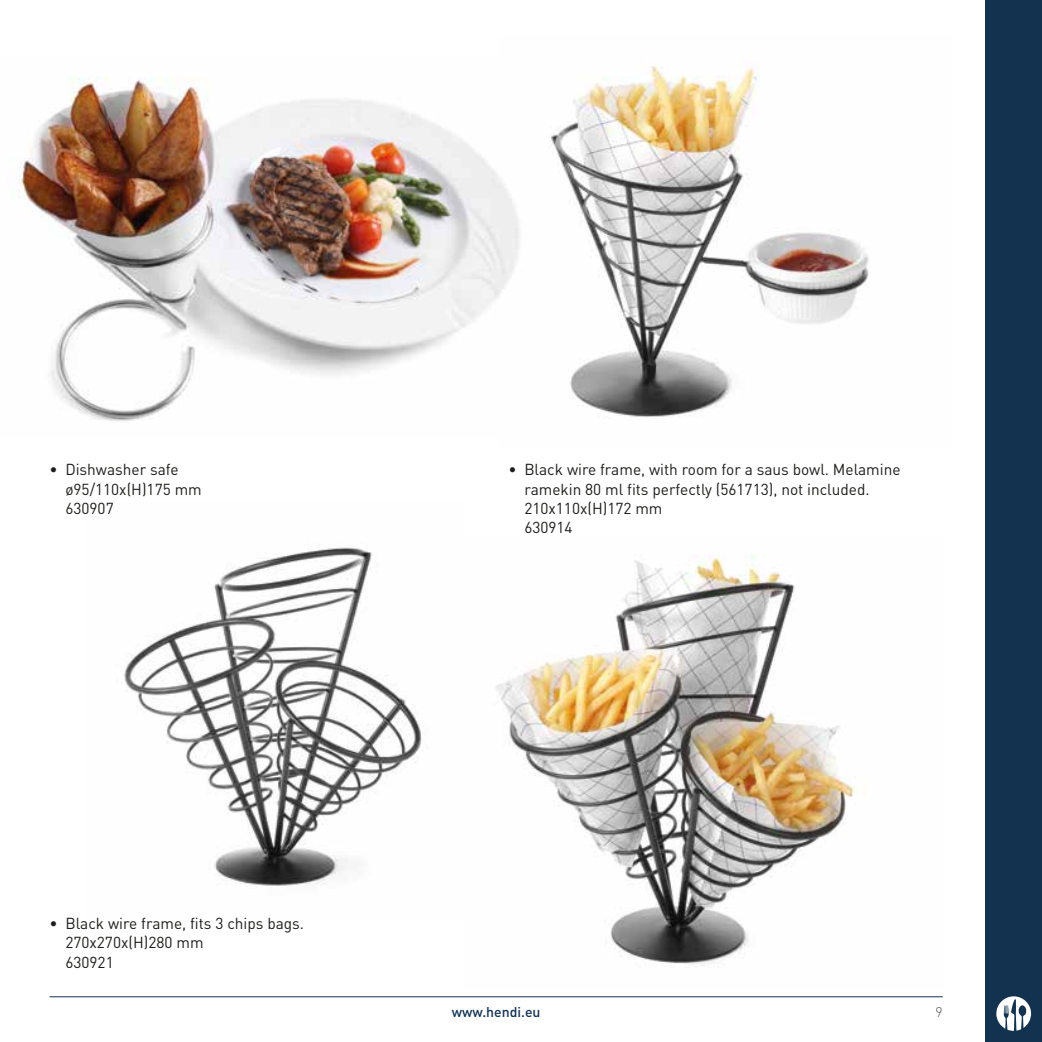
<style>
.page{position:relative;width:1042px;height:1042px;background:#fff}
.page>*{position:absolute;margin:0;border:0;box-sizing:border-box;transform-origin:0 0}
.t1{font:15.75px/19.2px "DIN Pro";color:#1d1d1b}
.t2{font:500 14px "DIN Pro";color:#133250}
.t3{font:300 14px "DIN Pro";color:#515150}
</style>
<div class="page">
<img style="left:550px;top:66px;width:319px;height:351px">
<div style="left:985px;top:0;width:57px;height:1042px;background:#133250"></div>
<hr style="left:50px;top:996px;width:893px;height:1px;background:#133250">
<svg style="left:996px;top:996px;width:35px;height:35px"></svg>
<img style="left:18px;top:77px;width:502px;height:344px">
<img style="left:496px;top:554px;width:361px;height:413px">
<img style="left:124px;top:547px;width:298px;height:339px">
<p class="t1" style="left:65px;top:458px;width:138px;text-indent:-16px">• Dishwasher safe ø95/110x(H)175 mm<br>630907</p>
<p class="t1" style="left:524px;top:458px;width:378px;text-indent:-16px">• Black wire frame, with room for a saus bowl. Melamine ramekin 80 ml fits perfectly (561713), not included.<br>210x110x(H)172 mm<br>630914</p>
<p class="t1" style="left:65px;top:912px;width:240px;text-indent:-16px">• Black wire frame, fits 3 chips bags.<br>270x270x(H)280 mm<br>630921</p>
<p class="t2" style="left:452px;top:1000px;width:90px">www.hendi.eu</p>
<p class="t3" style="left:935px;top:1002px;width:9px">9</p>
</div>
